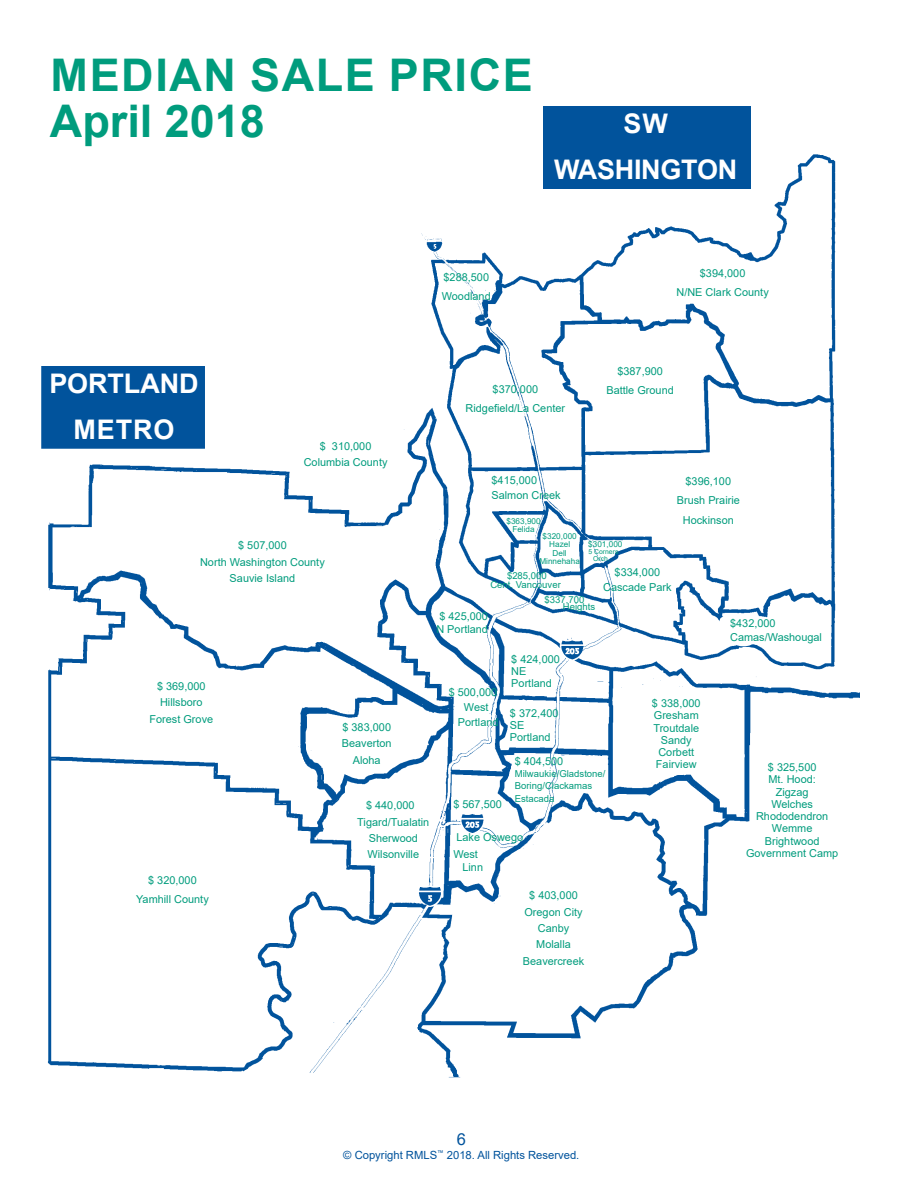
<style>
.page{position:relative;width:918px;height:1188px;background:#fff}
.page>*{position:absolute;margin:0;border:0;box-sizing:border-box;transform-origin:0 0}
.RMLS_Chart_Headline{font:700 45px/45.8px "Arial";letter-spacing:.035em;color:#009c7d}
.RMLS_Chart_Headline-2{font:700 27px "Arial";letter-spacing:-.005em;color:#fff}
.t1{font:16.5px "Arial";color:#01539c}
.t2{font:11.25px "Arial";color:#01539c}
.t3{font:10.95px/12.3px "Arial";color:#009c7d;text-align:center}
.t4{font:9.6px/12.3px "Arial";color:#009c7d}
.t5{font:8.25px/8.2px "Arial";color:#009c7d;text-align:center}
.t6{font:6.75px/6.8px "Arial";color:#009c7d;text-align:center}
</style>
<div class="page">
<img style="left:47px;top:154px;width:812px;height:924px">
<svg style="left:719px;top:615px;width:41px;height:34px"></svg>
<div style="left:41px;top:366px;width:164px;height:83px;background:#01539c;border:2px solid #01539c"></div>
<div style="left:543px;top:106px;width:208px;height:83px;background:#01539c"></div>
<p class="RMLS_Chart_Headline" style="left:50px;top:53px;width:484px">MEDIAN SALE PRICE<br>April 2018</p>
<p class="RMLS_Chart_Headline-2" style="left:623px;top:104px;width:46px">SW</p>
<p class="RMLS_Chart_Headline-2" style="left:554px;top:150px;width:185px">WASHINGTON</p>
<p class="t3" style="left:442px;top:267px;width:50px;line-height:19px;text-align:left">$288,500<br>Woodland</p>
<p class="t3" style="left:676px;top:263px;width:94px;line-height:19px">$394,000<br>N/NE Clark County</p>
<p class="RMLS_Chart_Headline-2" style="left:49px;top:364px;width:151px">PORTLAND</p>
<p class="RMLS_Chart_Headline-2" style="left:73px;top:410px;width:103px">METRO</p>
<p class="t3" style="left:304px;top:438px;width:85px;line-height:16.4px">$ 310,000<br>Columbia County</p>
<p class="t3" style="left:200px;top:537px;width:126px;line-height:16.4px">$ 507,000<br>North Washington County<br>Sauvie Island</p>
<p class="t3" style="left:149px;top:678px;width:65px;line-height:16.4px">$ 369,000<br>Hillsboro<br>Forest Grove</p>
<p class="t3" style="left:136px;top:871px;width:74px;line-height:19px">$ 320,000<br>Yamhill County</p>
<p class="t3" style="left:342px;top:719px;width:51px;line-height:16.4px">$ 383,000<br>Beaverton<br>Aloha</p>
<p class="t3" style="left:357px;top:797px;width:74px;line-height:16.4px">$ 440,000<br>Tigard/Tualatin<br>Sherwood<br>Wilsonville</p>
<p class="t3" style="left:466px;top:379px;width:101px;line-height:19px">$370,000<br>Ridgefield/La Center</p>
<p class="t3" style="left:606px;top:361px;width:69px;line-height:19px">$387,900<br>Battle Ground</p>
<p class="t3" style="left:492px;top:473px;width:71px;line-height:15px;text-align:left">$415,000<br>Salmon Creek</p>
<p class="t5" style="left:506px;top:516px;width:36px">$363,900<br>Felida</p>
<p class="t5" style="left:539px;top:532px;width:42px">$320,000<br>Hazel<br>Dell<br>Minnehaha</p>
<p class="t5" style="left:588px;top:540px;width:36px">$301,000</p>
<p class="t6" style="left:588px;top:548px;width:31px">5 Corners<br>Orch.</p>
<p class="t3" style="left:677px;top:472px;width:65px;line-height:19px">$396,100<br>Brush Prairie<br>Hockinson</p>
<p class="t4" style="left:490px;top:572px;width:72px;line-height:8.2px;text-align:center">$285,000<br>Cent. Vancouver</p>
<p class="t3" style="left:603px;top:565px;width:70px;line-height:15px">$334,000<br>Cascade Park</p>
<p class="t3" style="left:436px;top:610px;width:53px;text-align:left">$ 425,000<br>N Portland</p>
<p class="t4" style="left:563px;top:597px;width:34px;line-height:6.8px;text-indent:-18px">$337,700<br>Heights</p>
<p class="t3" style="left:511px;top:653px;width:50px;text-align:left">$ 424,000<br>NE<br>Portland</p>
<p class="t3" style="left:510px;top:706px;width:50px;text-align:left">$ 372,400<br>SE<br>Portland</p>
<p class="t3" style="left:652px;top:697px;width:50px">$ 338,000<br>Gresham<br>Troutdale<br>Sandy<br>Corbett<br>Fairview</p>
<p class="t3" style="left:449px;top:685px;width:50px">$ 500,000</p>
<p class="t3" style="left:464px;top:700px;width:26px">West</p>
<p class="t3" style="left:458px;top:715px;width:42px">Portland</p>
<p class="t3" style="left:515px;top:755px;width:50px">$ 404,500</p>
<p class="t4" style="left:515px;top:768px;width:92px">Milwaukie/Gladstone/<br>Boring/Clackamas<br>Estacada</p>
<p class="t3" style="left:453px;top:798px;width:50px">$ 567,500</p>
<p class="t3" style="left:453px;top:828px;width:71px;line-height:17.7px;text-align:left">Lake Oswego<br>West</p>
<p class="t3" style="left:462px;top:861px;width:22px">Linn</p>
<p class="t3" style="left:523px;top:887px;width:63px;line-height:16.4px">$ 403,000<br>Oregon City<br>Canby<br>Molalla<br>Beavercreek</p>
<p class="t3" style="left:730px;top:615px;width:93px;line-height:15px;text-align:left">$432,000<br>Camas/Washougal</p>
<p class="t3" style="left:746px;top:761px;width:94px">$ 325,500<br>Mt. Hood:<br>Zigzag<br>Welches<br>Rhododendron<br>Wemme<br>Brightwood<br>Government Camp</p>
<p class="t1" style="left:457px;top:1128px;width:11px">6</p>
<p class="t2" style="left:343px;top:1147px;width:238px">© Copyright RMLS<sup>™</sup> 2018. All Rights Reserved.</p>
</div>
